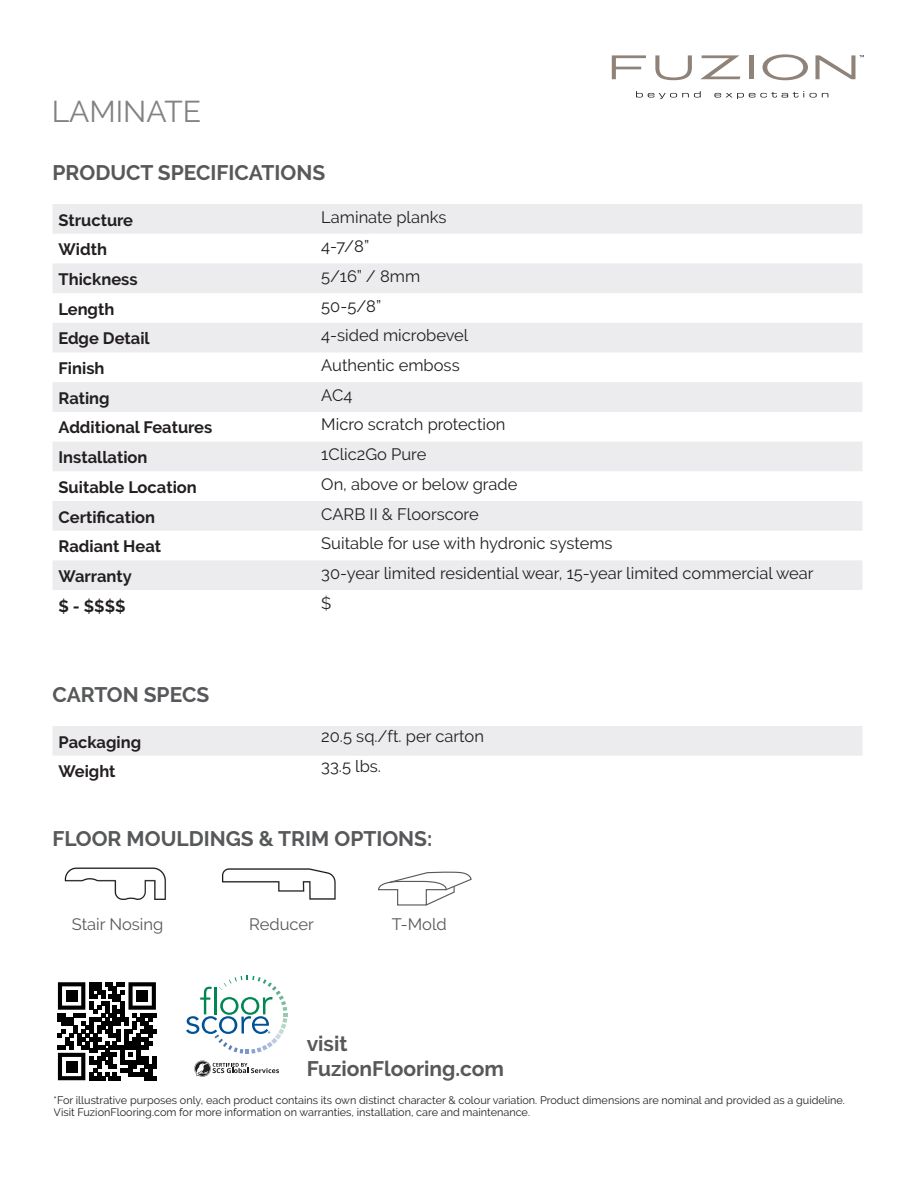
<style>
.page{position:relative;width:918px;height:1188px;background:#fff}
.page>*{position:absolute;margin:0;border:0;box-sizing:border-box;transform-origin:0 0}
.t1{font:30px "Raleway";color:#808285}
.t2{font:700 21px "Raleway";color:#57585a}
.Paragraph_Style_1{font:16.5px "Raleway";color:#231f20}
.Paragraph_Style_1-2{font:700 16.5px "Raleway";color:#231f20}
.t3{font:16.5px "Raleway";color:#57585a}
.t4{font:10.8px/12px "Raleway";color:#231f20}
</style>
<div class="page">
<svg style="left:378px;top:871px;width:94px;height:35px"></svg>
<svg style="left:53px;top:204px;width:809px;height:386px;fill:#ececee"></svg>
<div style="left:53px;top:726px;width:809px;height:30px;background:#ececee"></div>
<svg style="left:186px;top:975px;width:102px;height:79px"></svg>
<svg style="left:194px;top:1060px;width:85px;height:17px"></svg>
<svg style="left:612px;top:55px;width:34px;height:24px"></svg>
<svg style="left:655px;top:55px;width:37px;height:25px"></svg>
<svg style="left:701px;top:55px;width:39px;height:24px"></svg>
<hr style="left:750px;top:55px;width:4px;height:24px;background:#8f8279">
<svg style="left:762px;top:54px;width:46px;height:26px"></svg>
<svg style="left:815px;top:55px;width:49px;height:24px"></svg>
<svg style="left:636px;top:91px;width:65px;height:8px"></svg>
<svg style="left:714px;top:91px;width:90px;height:8px"></svg>
<svg style="left:810px;top:93px;width:18px;height:5px"></svg>
<svg style="left:58px;top:982px;width:98px;height:98px"></svg>
<div style="left:66px;top:990px;width:12px;height:12px;background:#000"></div>
<div style="left:136px;top:990px;width:12px;height:12px;background:#000"></div>
<div style="left:66px;top:1061px;width:12px;height:11px;background:#000"></div>
<img style="left:64px;top:867px;width:102px;height:33px">
<img style="left:222px;top:868px;width:114px;height:32px">
<p class="t1" style="left:52px;top:94px;width:151px">LAMINATE</p>
<p class="t2" style="left:52px;top:161px;width:274px">PRODUCT SPECIFICATIONS</p>
<p class="Paragraph_Style_1-2" style="left:58px;top:210px;width:76px">Structure</p>
<p class="Paragraph_Style_1-2" style="left:58px;top:240px;width:50px">Width</p>
<p class="Paragraph_Style_1-2" style="left:58px;top:270px;width:81px">Thickness</p>
<p class="Paragraph_Style_1-2" style="left:58px;top:299px;width:57px">Length</p>
<p class="Paragraph_Style_1-2" style="left:58px;top:329px;width:93px">Edge Detail</p>
<p class="Paragraph_Style_1-2" style="left:58px;top:359px;width:48px">Finish</p>
<p class="Paragraph_Style_1-2" style="left:58px;top:388px;width:53px">Rating</p>
<p class="Paragraph_Style_1-2" style="left:58px;top:418px;width:155px">Additional Features</p>
<p class="Paragraph_Style_1-2" style="left:58px;top:448px;width:91px">Installation</p>
<p class="Paragraph_Style_1-2" style="left:58px;top:478px;width:140px">Suitable Location</p>
<p class="Paragraph_Style_1-2" style="left:58px;top:507px;width:98px">Certification</p>
<p class="Paragraph_Style_1-2" style="left:58px;top:537px;width:104px">Radiant Heat</p>
<p class="Paragraph_Style_1-2" style="left:58px;top:567px;width:75px">Warranty</p>
<p class="Paragraph_Style_1-2" style="left:58px;top:596px;width:69px">$ - $$$$</p>
<p class="Paragraph_Style_1" style="left:321px;top:207px;width:127px">Laminate planks</p>
<p class="Paragraph_Style_1" style="left:321px;top:237px;width:49px">4-7/8”</p>
<p class="Paragraph_Style_1" style="left:321px;top:267px;width:100px">5/16” / 8mm</p>
<p class="Paragraph_Style_1" style="left:321px;top:296px;width:61px">50-5/8”</p>
<p class="Paragraph_Style_1" style="left:321px;top:326px;width:149px">4-sided microbevel</p>
<p class="Paragraph_Style_1" style="left:321px;top:356px;width:140px">Authentic emboss</p>
<p class="Paragraph_Style_1" style="left:321px;top:385px;width:33px">AC4</p>
<p class="Paragraph_Style_1" style="left:321px;top:415px;width:186px">Micro scratch protection</p>
<p class="Paragraph_Style_1" style="left:321px;top:445px;width:107px">1Clic2Go Pure</p>
<p class="Paragraph_Style_1" style="left:321px;top:474px;width:198px">On, above or below grade</p>
<p class="Paragraph_Style_1" style="left:321px;top:504px;width:159px">CARB II &amp; Floorscore</p>
<p class="Paragraph_Style_1" style="left:321px;top:534px;width:293px">Suitable for use with hydronic systems</p>
<p class="Paragraph_Style_1" style="left:321px;top:564px;width:494px">30-year limited residential wear, 15-year limited commercial wear</p>
<p class="Paragraph_Style_1" style="left:321px;top:593px;width:12px">$</p>
<p class="t2" style="left:52px;top:683px;width:158px">CARTON SPECS</p>
<p class="Paragraph_Style_1-2" style="left:58px;top:732px;width:84px">Packaging</p>
<p class="Paragraph_Style_1-2" style="left:58px;top:762px;width:59px">Weight</p>
<p class="Paragraph_Style_1" style="left:321px;top:727px;width:164px">20.5 sq./ft. per carton</p>
<p class="Paragraph_Style_1" style="left:321px;top:757px;width:61px">33.5 lbs.</p>
<p class="t2" style="left:52px;top:827px;width:381px">FLOOR MOULDINGS &amp; TRIM OPTIONS:</p>
<p class="t3" style="left:72px;top:915px;width:93px">Stair Nosing</p>
<p class="t3" style="left:249px;top:915px;width:66px">Reducer</p>
<p class="t3" style="left:392px;top:915px;width:56px">T-Mold</p>
<p class="t2" style="left:307px;top:1032px;width:42px">visit</p>
<p class="t2" style="left:307px;top:1057px;width:199px">FuzionFlooring.com</p>
<p class="t4" style="left:54px;top:1094px;width:793px">*For illustrative purposes only, each product contains its own distinct character &amp; colour variation. Product dimensions are nominal and provided as a guideline.<br>Visit FuzionFlooring.com for more information on warranties, installation, care and maintenance.</p>
</div>
